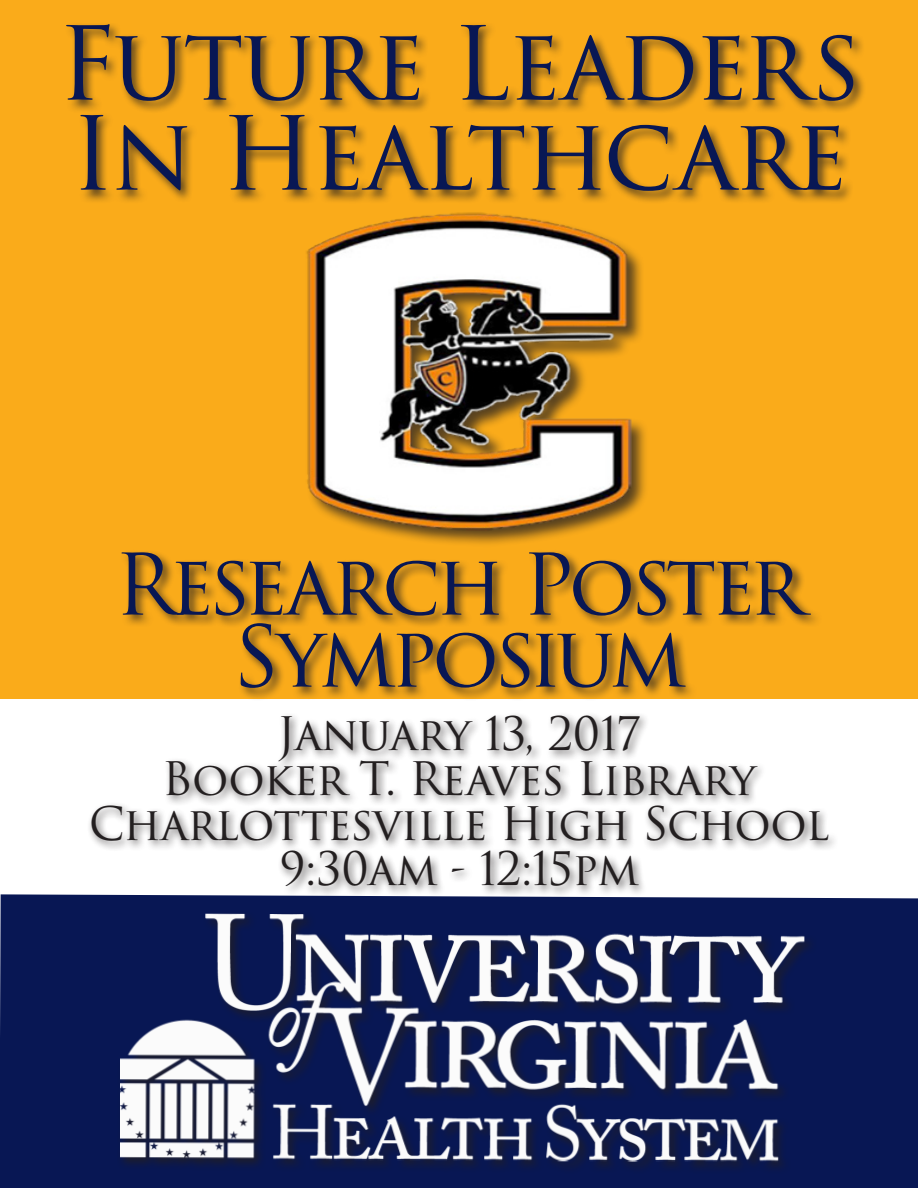
<style>
.page{position:relative;width:918px;height:1188px;background:#fff}
.page>*{position:absolute;margin:0;border:0;box-sizing:border-box;transform-origin:0 0}
.t1{font:99px/90px "Trajan Pro 3";letter-spacing:-.03em;color:#081754}
.t2{font:82.5px "Trajan Pro 3";letter-spacing:-.07em;color:#081754}
.t3{font:45px "Trajan Pro 3";letter-spacing:-.02em;color:#231f20}
</style>
<div class="page">
<div style="left:0;top:0;width:918px;height:698px;background:#faab1a"></div>
<div style="left:306px;top:212px;width:343px;height:336px;background:#231f20;opacity:.75"></div>
<img style="left:306px;top:212px;width:327px;height:321px">
<div style="left:64px;top:21px;width:803px;height:183px;background:#231f20;opacity:.75"></div>
<div style="left:87px;top:711px;width:752px;height:186px;background:#231f20;opacity:.75"></div>
<div style="left:120px;top:549px;width:703px;height:152px;background:#231f20;opacity:.75"></div>
<div style="left:0;top:894px;width:918px;height:294px;background:#081754"></div>
<div style="left:117px;top:911px;width:701px;height:263px;background:#231f20;opacity:.75"></div>
<img style="left:120px;top:913px;width:684px;height:249px">
<p class="t1" style="left:57px;top:23px;width:805px">Future Leaders<br>In Healthcare</p>
<p class="t2" style="left:114px;top:528px;width:692px">Research Poster</p>
<p class="t2" style="left:232px;top:600px;width:455px">Symposium</p>
<p class="t3" style="left:277px;top:703px;width:366px">January 13, 2017</p>
<p class="t3" style="left:162px;top:748px;width:596px">Booker T. Reaves Library</p>
<p class="t3" style="left:89px;top:793px;width:742px">Charlottesville High School</p>
<p class="t3" style="left:279px;top:838px;width:361px">9:30am - 12:15pm</p>
</div>
